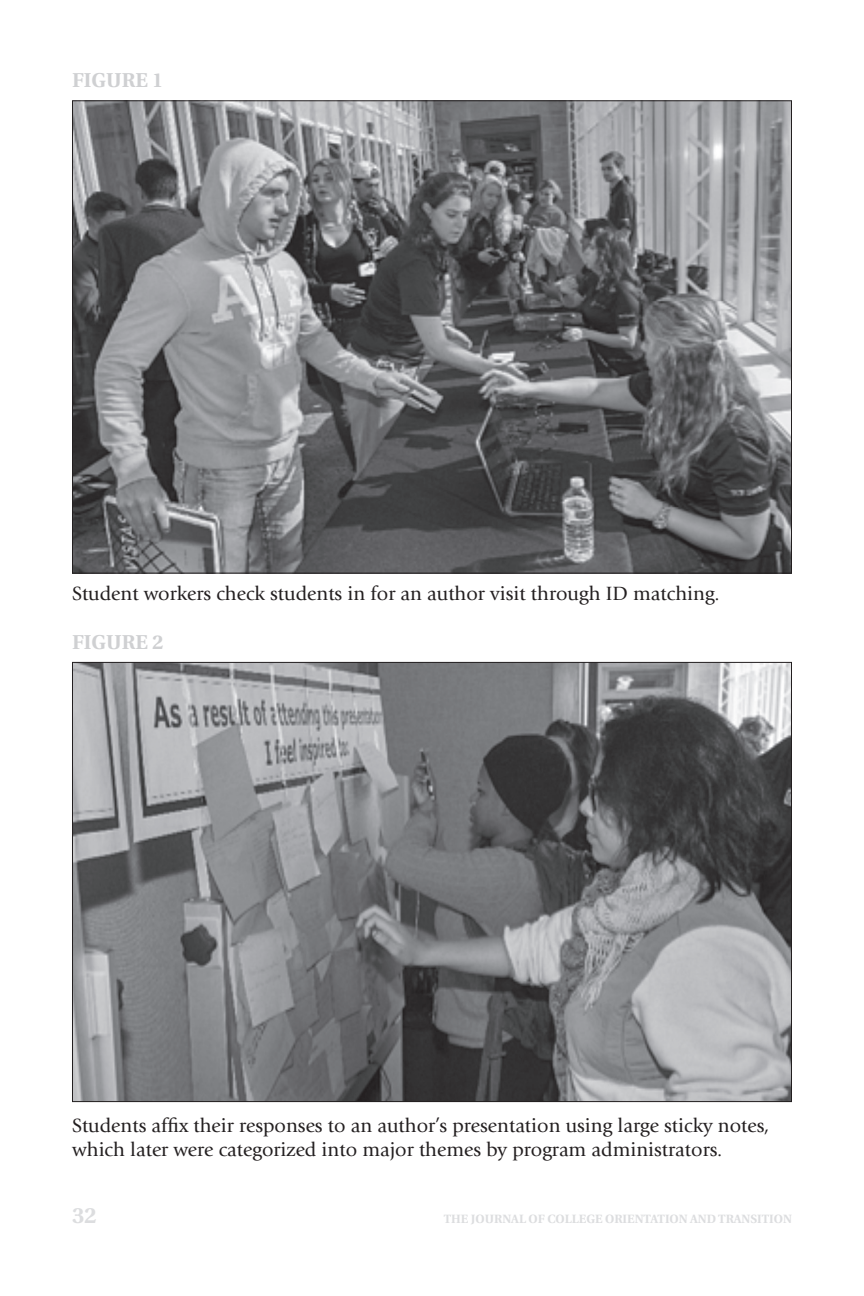
<style>
.page{position:relative;width:864px;height:1296px;background:#fff}
.page>*{position:absolute;margin:0;border:0;box-sizing:border-box;transform-origin:0 0}
.t1{font:700 22px "Utopia";color:#dcdddf}
.t2{font:20px/24px "Giovanni";color:#231f20}
.t3{font:700 20px "Utopia";color:#cfd0d2}
.t4{font:700 12px "Utopia";color:#dcdddf}
</style>
<div class="page">
<img style="left:74px;top:102px;width:716px;height:470px">
<img style="left:74px;top:664px;width:716px;height:436px">
<p class="t3" style="left:72px;top:69px;width:93px">FIGURE 1</p>
<p class="t2" style="left:72px;top:581px;width:649px">Student workers check students in for an author visit through ID matching.</p>
<p class="t3" style="left:72px;top:630px;width:93px">FIGURE 2</p>
<p class="t2" style="left:72px;top:1114px;width:699px">Students affix their responses to an author’s presentation using large sticky notes, which later were categorized into major themes by program administrators.</p>
<p class="t1" style="left:72px;top:1202px;width:26px">32</p>
<p class="t4" style="left:444px;top:1212px;width:350px">THE JOURNAL OF COLLEGE ORIENTATION AND TRANSITION</p>
</div>
